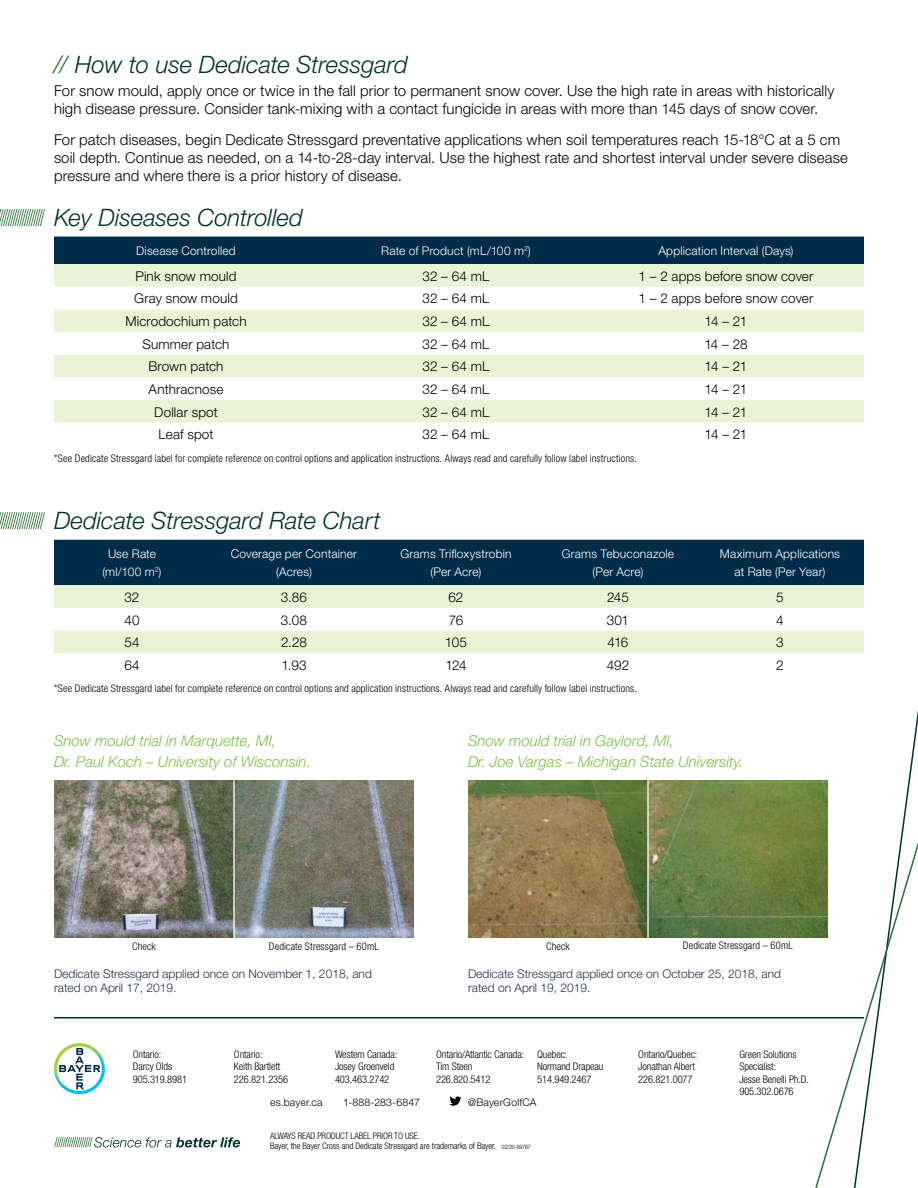
<style>
.page{position:relative;width:918px;height:1188px;background:#fff}
.page>*{position:absolute;margin:0;border:0;box-sizing:border-box;transform-origin:0 0}
.Head{font:italic 300 24px "Helvetica Neue";letter-spacing:-.005em;color:#003428}
.text_base{font:300 15px/18px "Helvetica Neue";letter-spacing:.005em;color:#000}
.ImageSub{font:italic 300 15px/21px "Helvetica Neue";color:#7ac143}
.ChartBody{font:300 13.5px "Helvetica Neue";letter-spacing:.01em;color:#000}
.ChartHead{font:300 12px/18px "Helvetica Neue";letter-spacing:.015em;color:#fff;text-align:center}
.t1{font:300 12px/14.4px "Helvetica Neue";color:#263249}
.mice{font:300 condensed 10.5px "Helvetica Neue";letter-spacing:.01em;color:#000}
.mice-2{font:300 condensed 10.5px/12.6px "Helvetica Neue";letter-spacing:-.01em;color:#000}
.t2{font:300 10.5px "Helvetica Neue";letter-spacing:.02em;color:#000}
.t3{font:300 condensed 9px/10.5px "Helvetica Neue";letter-spacing:-.01em;color:#000}
.s1{color:#287032}
.s2{font-size:6px}
</style>
<div class="page">
<svg style="left:803px;top:771px;width:115px;height:417px"></svg>
<svg style="left:449px;top:1096px;width:13px;height:10px"></svg>
<svg style="left:54px;top:1137px;width:186px;height:10px"></svg>
<svg style="left:54px;top:1043px;width:51px;height:51px"></svg>
<hr style="left:54px;top:1017px;width:810px;height:1px;background:#003428">
<img style="left:54px;top:780px;width:360px;height:158px">
<hr style="left:233px;top:780px;width:2px;height:174px;background:#fff">
<img style="left:468px;top:780px;width:360px;height:158px">
<hr style="left:647px;top:780px;width:2px;height:184px;background:#fff">
<svg style="left:0;top:209px;width:45px;height:17px"></svg>
<svg style="left:0;top:512px;width:45px;height:17px"></svg>
<div style="left:54px;top:237px;width:810px;height:27px;background:#002c4a"></div>
<div style="left:54px;top:264px;width:810px;height:23px;background:#eaf3d5"></div>
<svg style="left:54px;top:309px;width:810px;height:114px;fill:#eaf3d5"></svg>
<div style="left:54px;top:540px;width:810px;height:45px;background:#002c4a"></div>
<div style="left:54px;top:585px;width:810px;height:23px;background:#eaf3d5"></div>
<div style="left:54px;top:630px;width:810px;height:23px;background:#eaf3d5"></div>
<p class="Head" style="left:54px;top:50px;width:355px"><span class="s1">//</span> How to use Dedicate Stressgard</p>
<p class="text_base" style="left:54px;top:81px;width:782px">For snow mould, apply once or twice in the fall prior to permanent snow cover. Use the high rate in areas with historically high disease pressure. Consider tank-mixing with a contact fungicide in areas with more than 145 days of snow cover.</p>
<p class="text_base" style="left:54px;top:130px;width:795px">For patch diseases, begin Dedicate Stressgard preventative applications when soil temperatures reach 15-18°C at a 5 cm soil depth. Continue as needed, on a 14-to-28-day interval. Use the highest rate and shortest interval under severe disease pressure and where there is a prior history of disease.</p>
<p class="Head" style="left:54px;top:203px;width:250px">Key Diseases Controlled</p>
<p class="ChartHead" style="left:136px;top:241px;width:101px">Disease Controlled</p>
<p class="ChartHead" style="left:381px;top:241px;width:151px">Rate of Product (mL/100 m<sup>2</sup>)</p>
<p class="ChartHead" style="left:658px;top:241px;width:137px">Application Interval (Days)</p>
<p class="ChartBody" style="left:135px;top:268px;width:103px">Pink snow mould</p>
<p class="ChartBody" style="left:423px;top:268px;width:68px">32 – 64 mL</p>
<p class="ChartBody" style="left:639px;top:268px;width:176px">1 – 2 apps before snow cover</p>
<p class="ChartBody" style="left:134px;top:290px;width:105px">Gray snow mould</p>
<p class="ChartBody" style="left:423px;top:290px;width:68px">32 – 64 mL</p>
<p class="ChartBody" style="left:639px;top:290px;width:176px">1 – 2 apps before snow cover</p>
<p class="ChartBody" style="left:125px;top:313px;width:123px">Microdochium patch</p>
<p class="ChartBody" style="left:423px;top:313px;width:68px">32 – 64 mL</p>
<p class="ChartBody" style="left:705px;top:313px;width:44px">14 – 21</p>
<p class="ChartBody" style="left:142px;top:336px;width:89px">Summer patch</p>
<p class="ChartBody" style="left:423px;top:336px;width:68px">32 – 64 mL</p>
<p class="ChartBody" style="left:704px;top:336px;width:45px">14 – 28</p>
<p class="ChartBody" style="left:148px;top:358px;width:77px">Brown patch</p>
<p class="ChartBody" style="left:423px;top:358px;width:68px">32 – 64 mL</p>
<p class="ChartBody" style="left:705px;top:358px;width:44px">14 – 21</p>
<p class="ChartBody" style="left:149px;top:381px;width:76px">Anthracnose</p>
<p class="ChartBody" style="left:423px;top:381px;width:68px">32 – 64 mL</p>
<p class="ChartBody" style="left:705px;top:381px;width:44px">14 – 21</p>
<p class="ChartBody" style="left:154px;top:404px;width:65px">Dollar spot</p>
<p class="ChartBody" style="left:423px;top:404px;width:68px">32 – 64 mL</p>
<p class="ChartBody" style="left:705px;top:404px;width:44px">14 – 21</p>
<p class="ChartBody" style="left:159px;top:426px;width:56px">Leaf spot</p>
<p class="ChartBody" style="left:423px;top:426px;width:68px">32 – 64 mL</p>
<p class="ChartBody" style="left:705px;top:426px;width:44px">14 – 21</p>
<p class="mice" style="left:54px;top:452px;width:584px">*See Dedicate Stressgard label for complete reference on control options and application instructions. Always read and carefully follow label instructions.</p>
<p class="Head" style="left:54px;top:506px;width:328px">Dedicate Stressgard Rate Chart</p>
<p class="ChartHead" style="left:102px;top:545px;width:61px">Use Rate (ml/100 m<sup>2</sup>)</p>
<p class="ChartHead" style="left:231px;top:545px;width:128px">Coverage per Container (Acres)</p>
<p class="ChartHead" style="left:400px;top:545px;width:113px">Grams Trifloxystrobin (Per Acre)</p>
<p class="ChartHead" style="left:562px;top:545px;width:114px">Grams Tebuconazole (Per Acre)</p>
<p class="ChartHead" style="left:720px;top:545px;width:122px">Maximum Applications at Rate (Per Year)</p>
<p class="ChartBody" style="left:125px;top:589px;width:16px">32</p>
<p class="ChartBody" style="left:281px;top:589px;width:28px">3.86</p>
<p class="ChartBody" style="left:449px;top:589px;width:16px">62</p>
<p class="ChartBody" style="left:607px;top:589px;width:23px">245</p>
<p class="ChartBody" style="left:776px;top:589px;width:9px">5</p>
<p class="ChartBody" style="left:124px;top:611px;width:17px">40</p>
<p class="ChartBody" style="left:281px;top:611px;width:28px">3.08</p>
<p class="ChartBody" style="left:449px;top:611px;width:16px">76</p>
<p class="ChartBody" style="left:607px;top:611px;width:24px">301</p>
<p class="ChartBody" style="left:776px;top:611px;width:9px">4</p>
<p class="ChartBody" style="left:124px;top:634px;width:17px">54</p>
<p class="ChartBody" style="left:281px;top:634px;width:27px">2.28</p>
<p class="ChartBody" style="left:445px;top:634px;width:24px">105</p>
<p class="ChartBody" style="left:608px;top:634px;width:22px">416</p>
<p class="ChartBody" style="left:776px;top:634px;width:9px">3</p>
<p class="ChartBody" style="left:124px;top:657px;width:17px">64</p>
<p class="ChartBody" style="left:281px;top:657px;width:27px">1.93</p>
<p class="ChartBody" style="left:445px;top:657px;width:23px">124</p>
<p class="ChartBody" style="left:607px;top:657px;width:24px">492</p>
<p class="ChartBody" style="left:776px;top:657px;width:9px">2</p>
<p class="mice" style="left:54px;top:683px;width:584px">*See Dedicate Stressgard label for complete reference on control options and application instructions. Always read and carefully follow label instructions.</p>
<p class="ImageSub" style="left:54px;top:730px;width:258px">Snow mould trial in Marquette, MI,<br>Dr. Paul Koch – University of Wisconsin.</p>
<p class="ImageSub" style="left:468px;top:730px;width:277px">Snow mould trial in Gaylord, MI,<br>Dr. Joe Vargas – Michigan State University.</p>
<p class="mice" style="left:132px;top:940px;width:25px">Check</p>
<p class="mice" style="left:269px;top:940px;width:112px">Dedicate Stressgard – 60mL</p>
<p class="mice" style="left:546px;top:940px;width:25px">Check</p>
<p class="mice" style="left:683px;top:940px;width:112px">Dedicate Stressgard – 60mL</p>
<p class="t1" style="left:54px;top:966px;width:319px">Dedicate Stressgard applied once on November 1, 2018, and rated on April 17, 2019.</p>
<p class="t1" style="left:468px;top:966px;width:315px">Dedicate Stressgard applied once on October 25, 2018, and rated on April 19, 2019.</p>
<p class="mice-2" style="left:133px;top:1048px;width:56px">Ontario:<br>Darcy Olds<br>905.319.8981</p>
<p class="mice-2" style="left:234px;top:1048px;width:56px">Ontario:<br>Keith Bartlett<br>226.821.2356</p>
<p class="mice-2" style="left:335px;top:1048px;width:64px">Western Canada:<br>Josey Groenveld<br>403.463.2742</p>
<p class="mice-2" style="left:436px;top:1048px;width:90px">Ontario/Atlantic Canada:<br>Tim Steen<br>226.820.5412</p>
<p class="mice-2" style="left:537px;top:1048px;width:68px">Quebec:<br>Normand Drapeau<br>514.949.2467</p>
<p class="mice-2" style="left:638px;top:1048px;width:61px">Ontario/Quebec:<br>Jonathan Albert<br>226.821.0077</p>
<p class="mice-2" style="left:739px;top:1048px;width:71px">Green Solutions<br>Specialist:<br>Jesse Benelli Ph.D.<br>905.302.0676</p>
<p class="t2" style="left:270px;top:1096px;width:54px">es.bayer.ca</p>
<p class="t2" style="left:343px;top:1096px;width:78px">1-888-283-6847</p>
<p class="t2" style="left:468px;top:1096px;width:70px">@BayerGolfCA</p>
<p class="t3" style="left:270px;top:1130px;width:262px">ALWAYS READ PRODUCT LABEL PRIOR TO USE.<br>Bayer, the Bayer Cross and Dedicate Stressgard are trademarks of Bayer. <span class="s2">02/20-69767</span></p>
</div>
